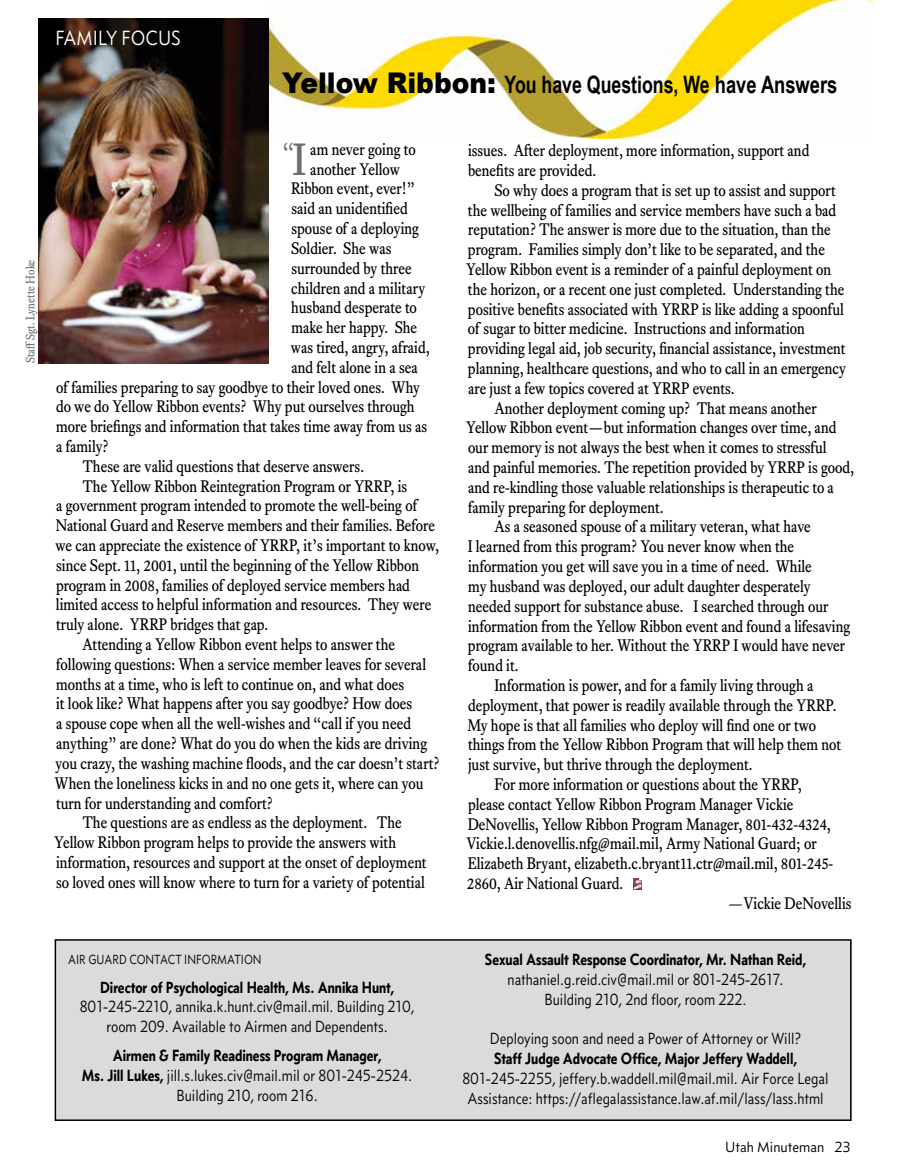
<style>
.page{position:relative;width:905px;height:1175px;background:#fff}
.page>*{position:absolute;margin:0;border:0;box-sizing:border-box;transform-origin:0 0}
.t1{font:24.3px "Equity Text A";color:#6d6e71;scale:.9 1}
.t2{font:700 24px "Arial Narrow";color:#000;scale:.9 1}
.t3{font:21px "Concourse T3 Tab";color:#fff;scale:.91 1}
.t4{font:16.5px/19.8px "Equity Text A";color:#000;scale:.9 1}
.t5{font:16.5px/19.8px "Concourse T3";color:#000;text-align:center;scale:.9 1}
.t6{font:16.5px "Concourse T6";color:#000;scale:.9 1}
.t7{font:15px "Concourse T3 Tab";color:#000}
.t8{font:13.5px "Concourse T3";color:#000;scale:.86 1}
.t9{font:12px "Equity Text A";color:#6d6e71;scale:.92 1}
.s1{font-family:"Arial";font-weight:900;font-size:28.5px}
.s2{font-size:44.55px}
.s3{font-family:"Concourse T6"}
.s4{font-family:"Equity Text B";font-weight:700}
.s5{font-family:"Equity Text B"}
</style>
<div class="page">
<img style="left:267px;top:0;width:605px;height:139px">
<img style="left:39px;top:19px;width:229px;height:344px">
<svg style="left:633px;top:878px;width:8px;height:11px"></svg>
<div style="left:55px;top:940px;width:796px;height:180px;background:#dadbdc"></div>
<div style="left:55px;top:939px;width:796px;height:181px;border:2px solid #000"></div>
<p class="t3" style="left:55px;top:26px;width:139px">FAMILY FOCUS</p>
<h2 class="t2" style="left:282px;top:66px;width:618px"><span class="s1">Yellow Ribbon:</span> You have Questions, We have Answers</h2>
<p class="t9" style="left:23px;top:363px;width:114px;rotate:-90deg">Staff Sgt. Lynette Hoke</p>
<h1 class="t1" style="left:282px;top:137px;width:29px">“<span class="s2">I</span></h1>
<p class="t4" style="left:310px;top:139px;width:119px">am never going to</p>
<p class="t4" style="left:310px;top:159px;width:101px">another Yellow</p>
<p class="t4" style="left:291px;top:179px;width:139px">Ribbon event, ever!”</p>
<p class="t4" style="left:291px;top:199px;width:131px">said an unidentified</p>
<p class="t4" style="left:291px;top:219px;width:143px">spouse of a deploying</p>
<p class="t4" style="left:291px;top:238px;width:113px">Soldier. She was</p>
<p class="t4" style="left:291px;top:258px;width:135px">surrounded by three</p>
<p class="t4" style="left:291px;top:278px;width:150px">children and a military</p>
<p class="t4" style="left:291px;top:298px;width:141px">husband desperate to</p>
<p class="t4" style="left:291px;top:318px;width:141px">make her happy. She</p>
<p class="t4" style="left:291px;top:337px;width:156px">was tired, angry, afraid,</p>
<p class="t4" style="left:291px;top:357px;width:142px">and felt alone in a sea</p>
<p class="t4" style="left:56px;top:377px;width:406px">of families preparing to say goodbye to their loved ones. Why</p>
<p class="t4" style="left:56px;top:397px;width:400px">do we do Yellow Ribbon events? Why put ourselves through</p>
<p class="t4" style="left:56px;top:417px;width:414px">more briefings and information that takes time away from us as</p>
<p class="t4" style="left:56px;top:436px;width:60px">a family?</p>
<p class="t4" style="left:82px;top:456px;width:314px">These are valid questions that deserve answers.</p>
<p class="t4" style="left:82px;top:476px;width:362px">The Yellow Ribbon Reintegration Program or YRRP, is</p>
<p class="t4" style="left:56px;top:496px;width:402px">a government program intended to promote the well-being of</p>
<p class="t4" style="left:56px;top:516px;width:423px">National Guard and Reserve members and their families. Before</p>
<p class="t4" style="left:56px;top:535px;width:427px">we can appreciate the existence of YRRP, it’s important to know,</p>
<p class="t4" style="left:56px;top:555px;width:405px">since Sept. 11, 2001, until the beginning of the Yellow Ribbon</p>
<p class="t4" style="left:56px;top:575px;width:395px">program in 2008, families of deployed service members had</p>
<p class="t4" style="left:56px;top:595px;width:418px">limited access to helpful information and resources. They were</p>
<p class="t4" style="left:56px;top:615px;width:237px">truly alone. YRRP bridges that gap.</p>
<p class="t4" style="left:82px;top:634px;width:349px">Attending a Yellow Ribbon event helps to answer the</p>
<p class="t4" style="left:56px;top:654px;width:412px">following questions: When a service member leaves for several</p>
<p class="t4" style="left:56px;top:674px;width:388px">months at a time, who is left to continue on, and what does</p>
<p class="t4" style="left:56px;top:694px;width:397px">it look like? What happens after you say goodbye? How does</p>
<p class="t4" style="left:56px;top:714px;width:396px">a spouse cope when all the well-wishes and “call if you need</p>
<p class="t4" style="left:56px;top:733px;width:414px">anything” are done? What do you do when the kids are driving</p>
<p class="t4" style="left:55px;top:753px;width:428px">you crazy, the washing machine floods, and the car doesn’t start?</p>
<p class="t4" style="left:55px;top:773px;width:411px">When the loneliness kicks in and no one gets it, where can you</p>
<p class="t4" style="left:56px;top:793px;width:242px">turn for understanding and comfort?</p>
<p class="t4" style="left:82px;top:813px;width:356px">The questions are as endless as the deployment. The</p>
<p class="t4" style="left:54px;top:832px;width:381px">Yellow Ribbon program helps to provide the answers with</p>
<p class="t4" style="left:56px;top:852px;width:413px">information, resources and support at the onset of deployment</p>
<p class="t4" style="left:56px;top:872px;width:411px">so loved ones will know where to turn for a variety of potential</p>
<p class="t8" style="left:68px;top:951px;width:226px">AIR GUARD CONTACT INFORMATION</p>
<p class="t6" style="left:100px;top:977px;width:328px">Director of Psychological Health, Ms. Annika Hunt,</p>
<p class="t5" style="left:80px;top:996px;width:373px">801-245-2210, annika.k.hunt.civ@mail.mil. Building 210, room 209. Available to Airmen and Dependents.</p>
<p class="t6" style="left:113px;top:1045px;width:300px">Airmen &amp; Family Readiness Program Manager,</p>
<p class="t5" style="left:82px;top:1065px;width:368px"><span class="s3">Ms. Jill Lukes,</span> jill.s.lukes.civ@mail.mil or 801-245-2524.<br>Building 210, room 216.</p>
<p class="t4" style="left:468px;top:141px;width:381px">issues. After deployment, more information, support and benefits are provided.</p>
<p class="t4" style="left:494px;top:180px;width:381px">So why does a program that is set up to assist and support</p>
<p class="t4" style="left:468px;top:200px;width:410px">the wellbeing of families and service members have such a bad</p>
<p class="t4" style="left:468px;top:220px;width:404px">reputation? The answer is more due to the situation, than the</p>
<p class="t4" style="left:468px;top:240px;width:398px">program. Families simply don’t like to be separated, and the</p>
<p class="t4" style="left:466px;top:259px;width:407px">Yellow Ribbon event is a reminder of a painful deployment on</p>
<p class="t4" style="left:468px;top:279px;width:420px">the horizon, or a recent one just completed. Understanding the</p>
<p class="t4" style="left:468px;top:299px;width:419px">positive benefits associated with YRRP is like adding a spoonful</p>
<p class="t4" style="left:468px;top:319px;width:376px">of sugar to bitter medicine. Instructions and information</p>
<p class="t4" style="left:468px;top:339px;width:421px">providing legal aid, job security, financial assistance, investment</p>
<p class="t4" style="left:468px;top:358px;width:421px">planning, healthcare questions, and who to call in an emergency</p>
<p class="t4" style="left:468px;top:378px;width:298px">are just a few topics covered at YRRP events.</p>
<p class="t4" style="left:494px;top:398px;width:360px">Another deployment coming up? That means another</p>
<p class="t4" style="left:466px;top:418px;width:413px">Yellow Ribbon event<span class="s4">—</span>but information changes over time, and</p>
<p class="t4" style="left:468px;top:438px;width:400px">our memory is not always the best when it comes to stressful</p>
<p class="t4" style="left:468px;top:457px;width:430px">and painful memories. The repetition provided by YRRP is good,</p>
<p class="t4" style="left:468px;top:477px;width:408px">and re-kindling those valuable relationships is therapeutic to a</p>
<p class="t4" style="left:468px;top:497px;width:219px">family preparing for deployment.</p>
<p class="t4" style="left:494px;top:517px;width:353px">As a seasoned spouse of a military veteran, what have</p>
<p class="t4" style="left:467px;top:537px;width:364px">I learned from this program? You never know when the</p>
<p class="t4" style="left:468px;top:556px;width:383px">information you get will save you in a time of need. While</p>
<p class="t4" style="left:468px;top:576px;width:382px">my husband was deployed, our adult daughter desperately</p>
<p class="t4" style="left:468px;top:596px;width:402px">needed support for substance abuse. I searched through our</p>
<p class="t4" style="left:468px;top:616px;width:426px">information from the Yellow Ribbon event and found a lifesaving</p>
<p class="t4" style="left:468px;top:636px;width:420px">program available to her. Without the YRRP I would have never</p>
<p class="t4" style="left:468px;top:655px;width:58px">found it.</p>
<p class="t4" style="left:494px;top:675px;width:356px">Information is power, and for a family living through a</p>
<p class="t4" style="left:468px;top:695px;width:411px">deployment, that power is readily available through the YRRP.</p>
<p class="t4" style="left:467px;top:715px;width:389px">My hope is that all families who deploy will find one or two</p>
<p class="t4" style="left:468px;top:735px;width:416px">things from the Yellow Ribbon Program that will help them not</p>
<p class="t4" style="left:468px;top:754px;width:318px">just survive, but thrive through the deployment.</p>
<p class="t4" style="left:494px;top:774px;width:343px">For more information or questions about the YRRP,</p>
<p class="t4" style="left:468px;top:794px;width:363px">please contact Yellow Ribbon Program Manager Vickie</p>
<p class="t4" style="left:467px;top:814px;width:405px">DeNovellis, Yellow Ribbon Program Manager, 801-432-4324,</p>
<p class="t4" style="left:466px;top:834px;width:391px">Vickie.l.denovellis.nfg@mail.mil, Army National Guard; or</p>
<p class="t4" style="left:467px;top:853px;width:407px">Elizabeth Bryant, elizabeth.c.bryant11.ctr@mail.mil, 801-245-</p>
<p class="t4" style="left:467px;top:873px;width:175px">2860, Air National Guard.</p>
<p class="t4" style="left:728px;top:893px;width:139px"><span class="s5">—</span>Vickie DeNovellis</p>
<p class="t6" style="left:485px;top:949px;width:358px">Sexual Assault Response Coordinator, Mr. Nathan Reid,</p>
<p class="t5" style="left:507px;top:969px;width:308px">nathaniel.g.reid.civ@mail.mil or 801-245-2617.<br>Building 210, 2nd floor, room 222.</p>
<p class="t5" style="left:490px;top:1028px;width:347px">Deploying soon and need a Power of Attorney or Will?</p>
<p class="t6" style="left:494px;top:1048px;width:338px">Staff Judge Advocate Office, Major Jeffery Waddell,</p>
<p class="t5" style="left:462px;top:1068px;width:408px">801-245-2255, jeffery.b.waddell.mil@mail.mil. Air Force Legal<br>Assistance: https://aflegalassistance.law.af.mil/lass/lass.html</p>
<p class="t7" style="left:725px;top:1137px;width:127px">Utah Minuteman 23</p>
</div>
